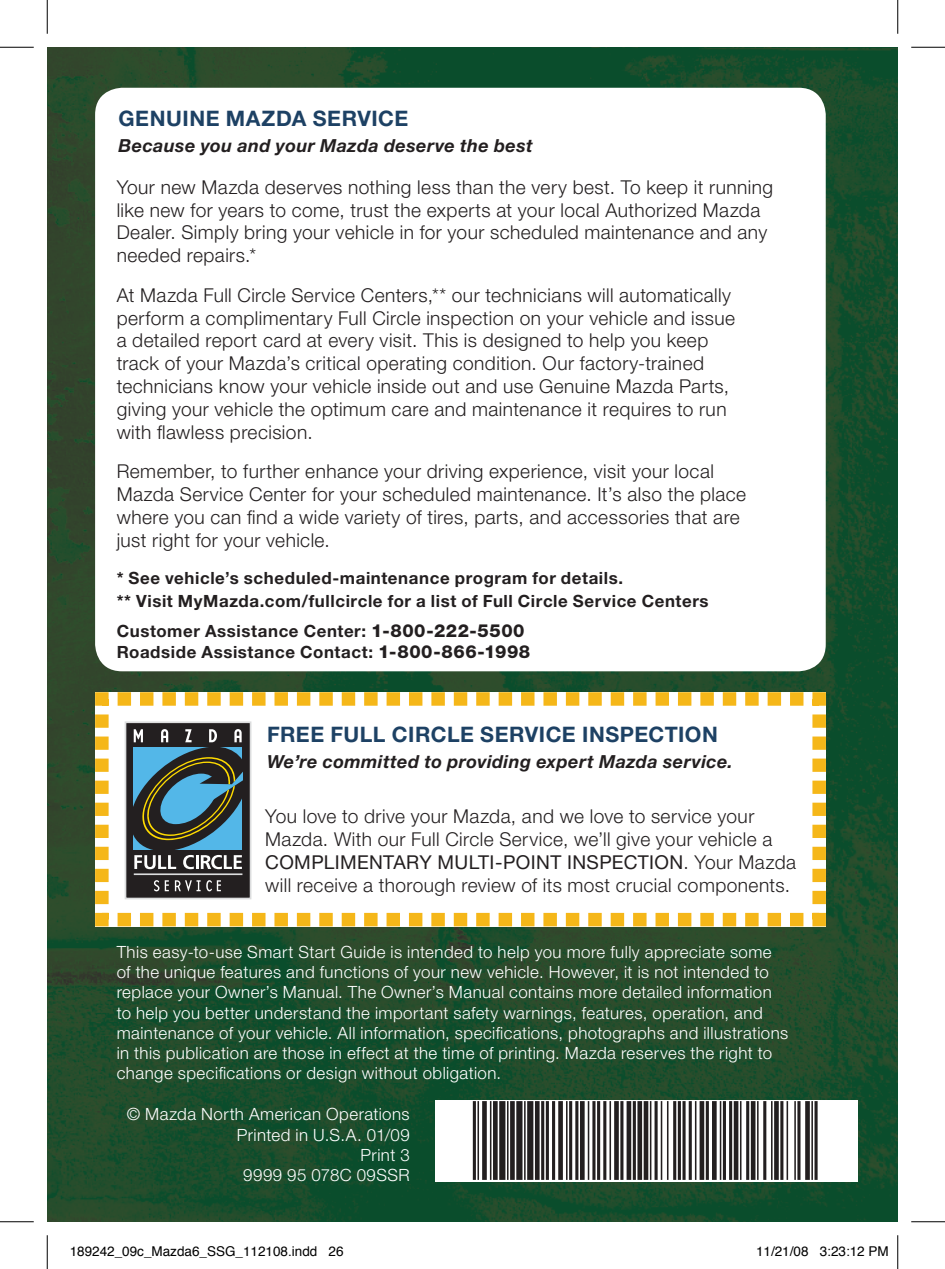
<style>
.page{position:relative;width:945px;height:1269px;background:#fff}
.page>*{position:absolute;margin:0;border:0;box-sizing:border-box;transform-origin:0 0}
.t1{font:700 21.38px "Helvetica Neue";letter-spacing:.02em;color:#1d4164}
.t2{font:300 19.12px/22.9px "Helvetica Neue";letter-spacing:.025em;color:#231f20}
.t3{font:italic 700 18px "Helvetica Neue";letter-spacing:.025em;color:#231f20}
.t4{font:300 16.88px/20.2px "Helvetica Neue";letter-spacing:.025em;color:#fff;text-align:right}
.t5{font:700 16.88px/23.4px "Helvetica Neue";letter-spacing:.035em;color:#231f20}
.t6{font:13.5px "Helvetica";color:#000}
.s1{font-weight:800;font-size:18px}
.s2{font-weight:400}
</style>
<div class="page">
<img style="left:47px;top:47px;width:851px;height:1175px">
<div style="left:95px;top:88px;width:731px;height:583px;background:#fff;border-radius:27px"></div>
<svg style="left:88px;top:685px;width:745px;height:248px"></svg>
<div style="left:125px;top:722px;width:126px;height:177px;background:#231f20"></div>
<div style="left:125px;top:721px;width:126px;height:178px;border:2px solid #dcddde"></div>
<svg style="left:154px;top:880px;width:5px;height:11px"></svg>
<svg style="left:165px;top:880px;width:4px;height:11px"></svg>
<svg style="left:175px;top:880px;width:46px;height:11px"></svg>
<hr style="left:134px;top:873px;width:108px;height:2px;background:#dcddde">
<svg style="left:133px;top:729px;width:109px;height:140px"></svg>
<img style="left:435px;top:1100px;width:422px;height:81px">
<hr style="left:0;top:47px;width:34px;height:1px;background:#000">
<hr style="left:911px;top:47px;width:34px;height:1px;background:#000">
<hr style="left:0;top:1221px;width:34px;height:1px;background:#000">
<hr style="left:911px;top:1221px;width:34px;height:1px;background:#000">
<hr style="left:47px;top:0;width:1px;height:34px;background:#000">
<hr style="left:47px;top:1235px;width:1px;height:34px;background:#000">
<hr style="left:897px;top:0;width:1px;height:34px;background:#000">
<hr style="left:897px;top:1235px;width:1px;height:34px;background:#000">
<p class="t1" style="left:119px;top:105px;width:17px">Genu</p>
<p class="t1" style="left:183px;top:105px;width:146px">ine mazda serv</p>
<p class="t1" style="left:371px;top:105px;width:23px">ice</p>
<p class="t3" style="left:119px;top:135px;width:416px">Because you and your Mazda deserve the best</p>
<p class="t2" style="left:117px;top:175px;width:658px">Your new Mazda deserves nothing less than the very best. To keep it running like new for years to come, trust the experts at your local Authorized Mazda Dealer. Simply bring your vehicle in for your scheduled maintenance and any needed repairs.*</p>
<p class="t2" style="left:117px;top:283px;width:620px">At Mazda Full Circle Service Centers,** our technicians will automatically perform a complimentary Full Circle inspection on your vehicle and issue a detailed report card at every visit. This is designed to help you keep track of your Mazda’s critical operating condition. Our factory-trained technicians know your vehicle inside out and use Genuine Mazda Parts, giving your vehicle the optimum care and maintenance it requires to run with flawless precision.</p>
<p class="t2" style="left:117px;top:460px;width:631px">Remember, to further enhance your driving experience, visit your local Mazda Service Center for your scheduled maintenance. It’s also the place where you can find a wide variety of tires, parts, and accessories that are just right for your vehicle.</p>
<p class="t5" style="left:117px;top:566px;width:594px">* See vehicle’s scheduled-maintenance program for details.<br>** Visit MyMazda.com/fullcircle for a list of Full Circle Service Centers</p>
<p class="t5" style="left:117px;top:620px;width:415px;line-height:21.6px">Customer Assistance Center: <span class="s1">1-800-222-5500<br></span>Roadside Assistance Contact: <span class="s1">1-800-866-1998</span></p>
<p class="t1" style="left:267px;top:721px;width:452px">FREE FULL CIRCLE SERVICE INSPECTION</p>
<p class="t3" style="left:267px;top:750px;width:467px">We’re committed to providing expert Mazda service.</p>
<p class="t2" style="left:265px;top:804px;width:532px">You love to drive your Mazda, and we love to service your Mazda. With our Full Circle Service, we’ll give your vehicle a <span class="s2">COMPLIMENTARY MULTI-POINT INSPECTION</span>. Your Mazda will receive a thorough review of its most crucial components.</p>
<p class="t4" style="left:117px;top:941px;width:673px;text-align:left">This easy-to-use Smart Start G uide is intended to help you more fully appreciate some of the unique features and functions of your new vehicle. However, it is not intended to replace your Owner’s Manual. The Owner’s Manual contains more detailed information to help you better understand the important safety warnings, features, operation, and maintenance of your vehicle. All information, specifications, photographs and illustrations in this publication are those in effect at the time of printing. Mazda reserves the right to change specifications or design without obligation.</p>
<p class="t4" style="left:127px;top:1104px;width:285px">© Mazda North American Operations<br>Printed in U.S.A. 01/09<br>Print 3<br>9999 95 078C 09SSR</p>
<p class="t6" style="left:70px;top:1240px;width:275px">189242_09c_Mazda6_SSG_112108.indd 26</p>
<p class="t6" style="left:756px;top:1240px;width:134px">11/21/08 3:23:12 PM</p>
</div>
